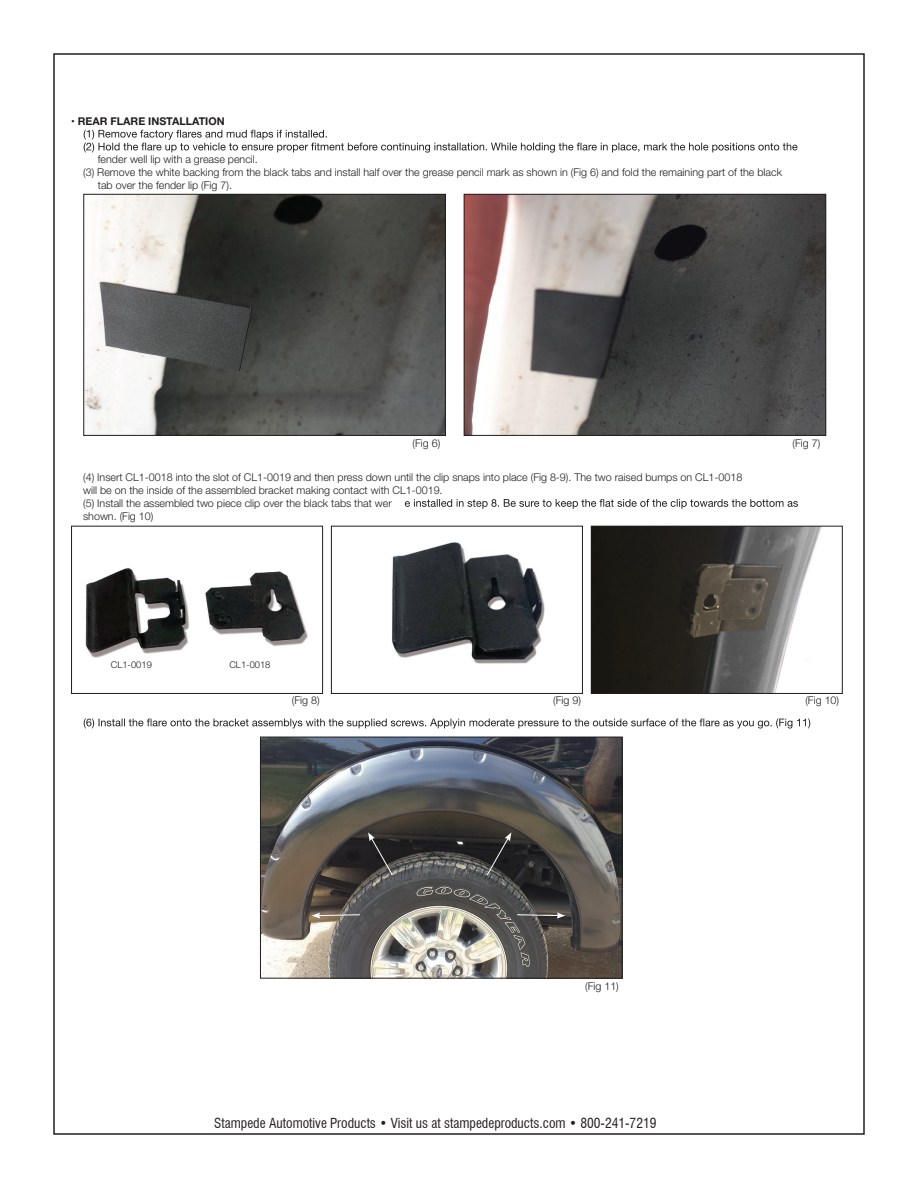
<style>
.page{position:relative;width:918px;height:1188px;background:#fff}
.page>*{position:absolute;margin:0;border:0;box-sizing:border-box;transform-origin:0 0}
.t1{font:condensed 13.5px "Swiss 721 BT";color:#231f20}
.t2{font:300 10.65px/12.9px "Helvetica Neue";color:#201d1e}
.t3{font:700 10.65px "Helvetica Neue";color:#201d1e}
.t4{font:300 9.45px "Helvetica Neue";color:#201d1e}
</style>
<div class="page">
<svg style="left:84px;top:130px;width:714px;height:23px"></svg>
<svg style="left:84px;top:718px;width:726px;height:11px"></svg>
<svg style="left:405px;top:499px;width:393px;height:10px"></svg>
<img style="left:392px;top:542px;width:153px;height:122px">
<div style="left:331px;top:526px;width:252px;height:168px;border:1px solid #201d1e"></div>
<img style="left:593px;top:528px;width:229px;height:164px">
<div style="left:591px;top:526px;width:252px;height:168px;border:1px solid #201d1e"></div>
<img style="left:85px;top:568px;width:223px;height:90px">
<div style="left:71px;top:526px;width:252px;height:168px;border:1px solid #201d1e"></div>
<img style="left:85px;top:196px;width:359px;height:238px">
<div style="left:83px;top:194px;width:363px;height:242px;border:1px solid #201d1e"></div>
<img style="left:466px;top:196px;width:358px;height:238px">
<div style="left:464px;top:194px;width:362px;height:242px;border:1px solid #201d1e"></div>
<img style="left:262px;top:739px;width:358px;height:237px">
<div style="left:260px;top:737px;width:362px;height:241px;border:1px solid #201d1e"></div>
<svg style="left:368px;top:832px;width:25px;height:44px"></svg>
<svg style="left:486px;top:832px;width:25px;height:44px"></svg>
<svg style="left:312px;top:912px;width:49px;height:7px"></svg>
<svg style="left:516px;top:912px;width:49px;height:7px"></svg>
<p class="t3" style="left:71px;top:112px;width:155px">• REAR FLARE INSTALLATION</p>
<p class="t2" style="left:98px;top:152px;width:162px">fender well lip with a grease pencil.</p>
<p class="t2" style="left:83px;top:165px;width:700px">(3) Remove the white backing from the black tabs and install half over the grease pencil mark as shown in (Fig 6) and fold the remaining part of the black</p>
<p class="t2" style="left:98px;top:178px;width:136px">tab over the fender lip (Fig 7).</p>
<p class="t2" style="left:413px;top:436px;width:29px">(Fig 6)</p>
<p class="t2" style="left:83px;top:470px;width:661px">(4) Insert CL1-0018 into the slot of CL1-0019 and then press down until the clip snaps into place (Fig 8-9). The two raised bumps on CL1-0018 will be on the inside of the assembled bracket making contact with CL1-0019.<br>(5) Install the assembled two piece clip over the black tabs that wer<br>shown. (Fig 10)</p>
<p class="t2" style="left:793px;top:436px;width:29px">(Fig 7)</p>
<p class="t4" style="left:111px;top:657px;width:43px">CL1-0019</p>
<p class="t4" style="left:229px;top:657px;width:43px">CL1-0018</p>
<p class="t2" style="left:292px;top:693px;width:29px">(Fig 8)</p>
<p class="t2" style="left:553px;top:693px;width:29px">(Fig 9)</p>
<p class="t2" style="left:805px;top:693px;width:35px">(Fig 10)</p>
<p class="t2" style="left:585px;top:979px;width:35px">(Fig 11)</p>
<p class="t1" style="left:214px;top:1115px;width:444px">Stampede Automotive Products • Visit us at stampedeproducts.com • 800-241-7219</p>
</div>
